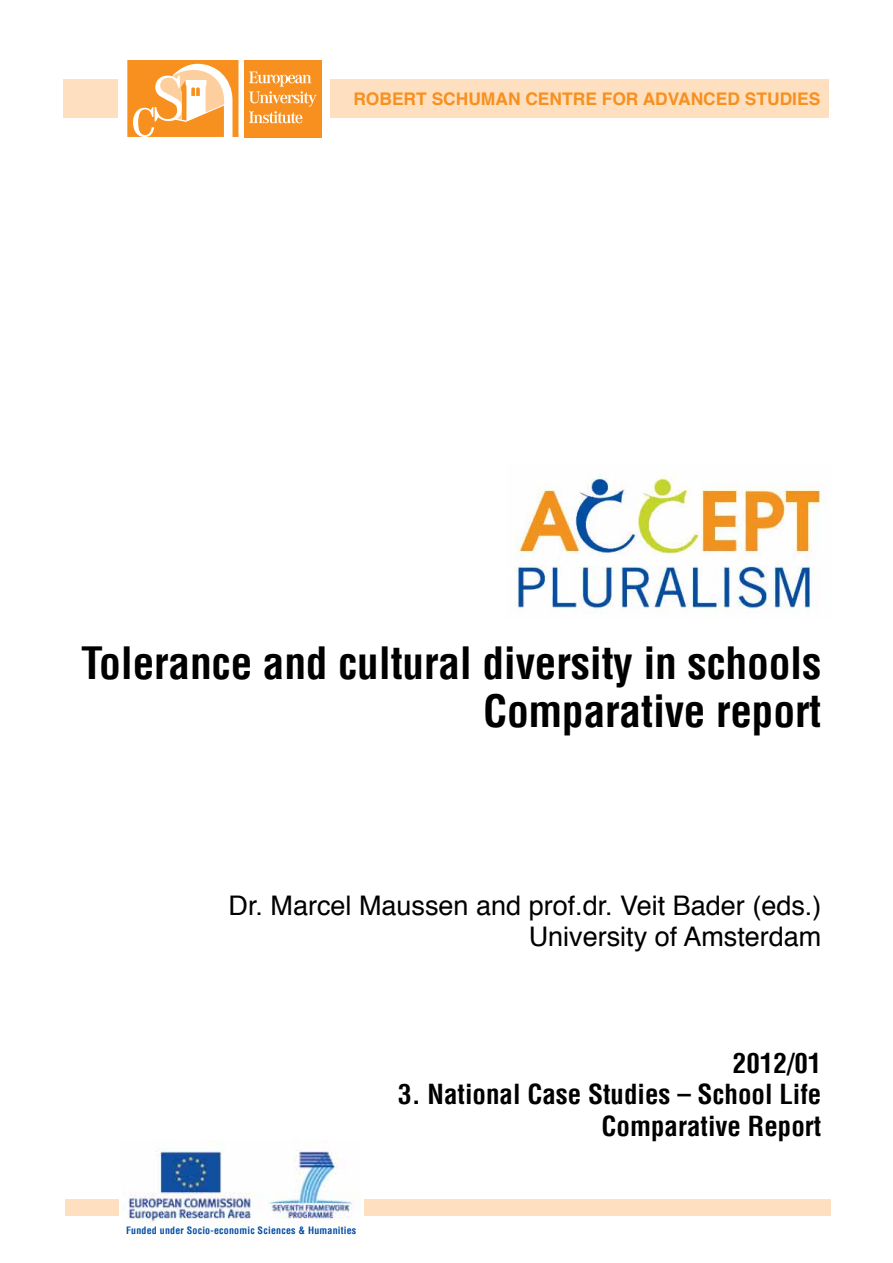
<style>
.page{position:relative;width:893px;height:1263px;background:#fff}
.page>*{position:absolute;margin:0;border:0;box-sizing:border-box;transform-origin:0 0}
.t1{font:700 condensed 43.5px/48px "Helvetica LT";letter-spacing:-.005em;color:#000;text-align:right}
.t2{font:27px/31.5px "Helvetica";color:#000;text-align:right}
.t3{font:700 condensed 27px/31.5px "Helvetica LT";color:#000;text-align:right}
.t4{font:700 17.4px "Helvetica";color:#f7901e}
.t5{font:700 condensed 9.9px "Helvetica LT";letter-spacing:.02em;color:#034ea2}
</style>
<div class="page">
<div style="left:65px;top:1200px;width:765px;height:16px;background:#fedfbf"></div>
<div style="left:119px;top:1136px;width:244px;height:91px;background:#fff"></div>
<img style="left:122px;top:1140px;width:239px;height:86px">
<div style="left:64px;top:79px;width:765px;height:39px;background:#fedfbf"></div>
<div style="left:118px;top:74px;width:212px;height:49px;background:#fff"></div>
<img style="left:515px;top:473px;width:306px;height:140px">
<div style="left:244px;top:60px;width:77px;height:77px;background:#f7901e"></div>
<svg style="left:249px;top:72px;width:68px;height:51px"></svg>
<svg style="left:127px;top:60px;width:111px;height:77px"></svg>
<p class="t4" style="left:353px;top:85px;width:468px">ROBERT SCHUMAN CENTRE FOR ADVANCED STUDIES</p>
<h1 class="t1" style="left:81px;top:639px;width:742px">Tolerance and cultural diversity in schools<br>Comparative report</h1>
<p class="t2" style="left:229px;top:890px;width:594px">Dr. Marcel Maussen and prof.dr. Veit Bader (eds.)<br>University of Amsterdam</p>
<p class="t5" style="left:126px;top:1224px;width:232px">Funded under Socio-economic Sciences &amp; Humanities</p>
<p class="t3" style="left:733px;top:1047px;width:90px">2012/01</p>
<p class="t3" style="left:398px;top:1078px;width:425px">3. National Case Studies – School Life<br>Comparative Report</p>
</div>
